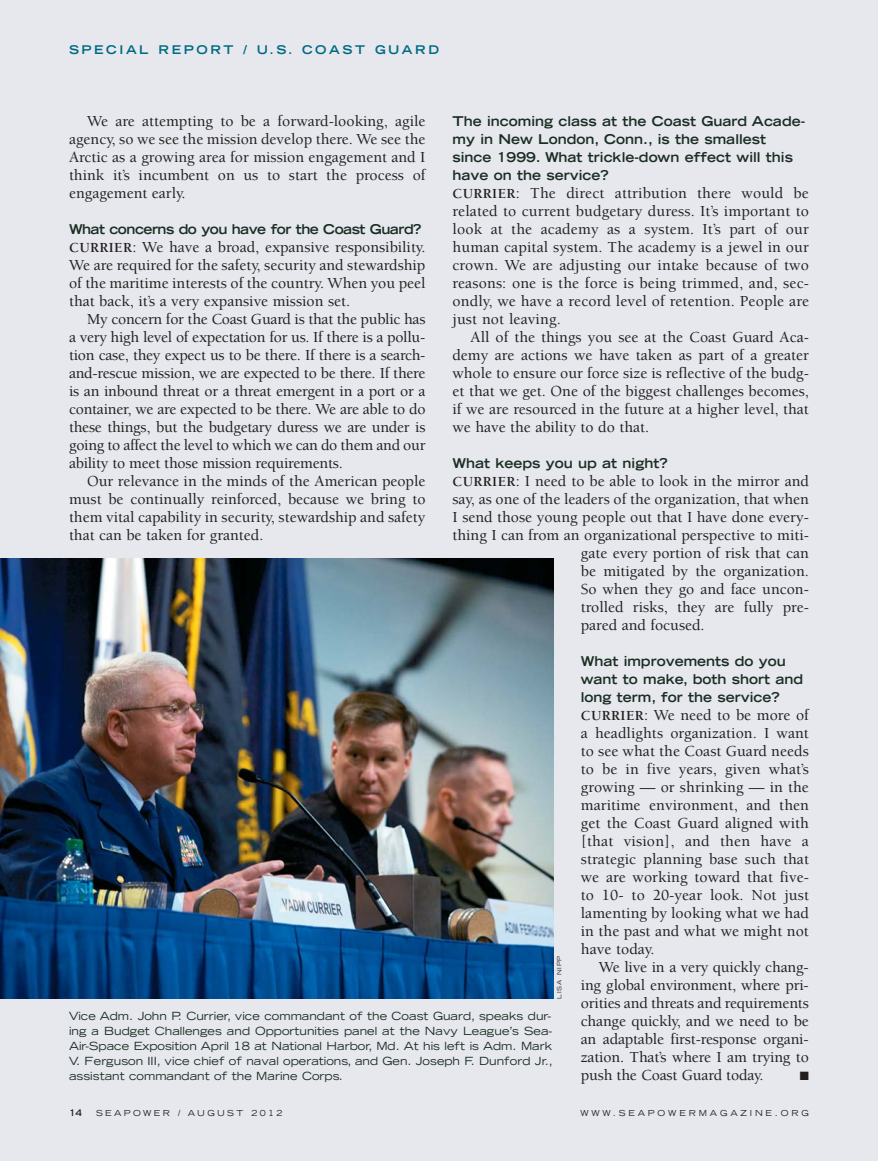
<style>
.page{position:relative;width:878px;height:1161px;background:#e6e8ed}
.page>*{position:absolute;margin:0;border:0;box-sizing:border-box;transform-origin:0 0}
.t1{font:500 15.75px/18px "Berkeley";color:#231f20;text-align:justify}
.t2{font:700 expanded 13.5px/18px "Trade Gothic LH";color:#1a2d23}
.t3{font:700 expanded 13.5px "Trade Gothic LH";letter-spacing:-.035em;color:#1a2d23}
.t4{font:700 expanded 12px "Trade Gothic LH";letter-spacing:.215em;color:#006a84}
.t5{font:12px "Zapf Dingbats";color:#231f20}
.t6{font:expanded 11.25px/15px "Trade Gothic LH";color:#1a2d23}
.t7{font:700 expanded 9px "Trade Gothic LH";color:#231f20}
.t8{font:expanded 8.25px "Trade Gothic LH";letter-spacing:.345em;color:#231f20}
.t9{font:expanded 8.25px "Trade Gothic LH";letter-spacing:.29em;color:#231f20}
.t10{font:expanded 6px "Trade Gothic LH";letter-spacing:.145em;color:#231f20}
.s1{font-weight:700;font-size:14.25px}
</style>
<div class="page">
<img style="left:0;top:558px;width:554px;height:441px">
<p class="t4" style="left:69px;top:45px;width:371px">SPECIAL REPORT / U.S. COAST GUARD</p>
<p class="t1" style="left:69px;top:113px;width:358px;text-indent:18px">We are attempting to be a forward-looking, agile agency, so we see the mission develop there. We see the Arctic as a growing area for mission engagement and I think it’s incumbent on us to start the process of engagement early.</p>
<p class="t3" style="left:69px;top:224px;width:354px">What concerns do you have for the Coast Guard?</p>
<p class="t1" style="left:69px;top:239px;width:358px"><span class="s1">CURRIER</span>: We have a broad, expansive responsibility.<br>We are required for the safety, security and stewardship of the maritime interests of the country. When you peel that back, it’s a very expansive mission set.</p>
<p class="t1" style="left:69px;top:311px;width:358px;text-indent:18px">My concern for the Coast Guard is that the public has a very high level of expectation for us. If there is a pollu&shy;tion case, they expect us to be there. If there is a search&shy;and-rescue mission, we are expected to be there. If there is an inbound threat or a threat emergent in a port or a container, we are expected to be there. We are able to do these things, but the budgetary duress we are under is going to affect the level to which we can do them and our ability to meet those mission requirements.</p>
<p class="t1" style="left:69px;top:473px;width:358px;text-indent:18px">Our relevance in the minds of the American people must be continually reinforced, because we bring to them vital capability in security, stewardship and safety that can be taken for granted.</p>
<p class="t2" style="left:452px;top:113px;width:354px">The incoming class at the Coast Guard Acade&shy;my in New London, Conn., is the smallest since 1999. What trickle-down effect will this have on the service?</p>
<p class="t1" style="left:452px;top:185px;width:358px"><span class="s1">CURRIER</span>: The direct attribution there would be related to current budgetary duress. It’s important to look at the academy as a system. It’s part of our human capital system. The academy is a jewel in our crown. We are adjusting our intake because of two reasons: one is the force is being trimmed, and, sec&shy;ondly, we have a record level of retention. People are just not leaving.</p>
<p class="t1" style="left:452px;top:329px;width:358px;text-indent:18px">All of the things you see at the Coast Guard Aca - demy are actions we have taken as part of a greater whole to ensure our force size is reflective of the budg&shy;et that we get. One of the biggest challenges becomes, if we are resourced in the future at a higher level, that we have the ability to do that.</p>
<p class="t2" style="left:452px;top:455px;width:216px">What keeps you up at night?</p>
<p class="t1" style="left:452px;top:473px;width:358px"><span class="s1">CURRIER</span>: I need to be able to look in the mirror and</p>
<p class="t1" style="left:452px;top:491px;width:358px">say, as one of the leaders of the organization, that when</p>
<p class="t1" style="left:452px;top:509px;width:358px">I send those young people out that I have done every-</p>
<p class="t1" style="left:452px;top:527px;width:358px">thing I can from an organizational perspective to miti-</p>
<p class="t1" style="left:581px;top:545px;width:229px">gate every portion of risk that can</p>
<p class="t1" style="left:581px;top:563px;width:230px">be mitigated by the organization.</p>
<p class="t1" style="left:581px;top:581px;width:230px">So when they go and face uncon-</p>
<p class="t1" style="left:581px;top:599px;width:229px">trolled risks, they are fully pre-</p>
<p class="t1" style="left:581px;top:617px;width:125px">pared and focused.</p>
<p class="t2" style="left:581px;top:653px;width:224px">What improvements do you want to make, both short and long term, for the service?</p>
<p class="t1" style="left:581px;top:707px;width:230px"><span class="s1">CURRIER</span>: We need to be more of a headlights organization. I want to see what the Coast Guard needs to be in five years, given what’s growing — or shrinking — in the maritime environment, and then get the Coast Guard aligned with [that vision], and then have a strategic planning base such that we are working toward that five&shy;to 10- to 20-year look. Not just lamenting by looking what we had in the past and what we might not have today.</p>
<p class="t1" style="left:580px;top:959px;width:229px;text-indent:18px">We live in a very quickly chang&shy;ing global environment, where pri&shy;orities and threats and requirements change quickly, and we need to be an adaptable first-response organi&shy;zation. That’s where I am trying to push the Coast Guard today.</p>
<p class="t10" style="left:557px;top:999px;width:45px;rotate:-90deg">LISA NIPP</p>
<p class="t6" style="left:69px;top:1009px;width:485px">Vice Adm. John P. Currier, vice commandant of the Coast Guard, speaks dur&shy;ing a Budget Challenges and Opportunities panel at the Navy League’s Sea-Air-Space Exposition April 18 at National Harbor, Md. At his left is Adm. Mark V. Ferguson III, vice chief of naval operations, and Gen. Joseph F. Dunford Jr., assistant commandant of the Marine Corps.</p>
<p class="t5" style="left:799px;top:1070px;width:11px">■</p>
<p class="t7" style="left:69px;top:1109px;width:14px">14</p>
<p class="t9" style="left:96px;top:1110px;width:188px">SEAPOWER / AUGUST 2012</p>
<p class="t8" style="left:580px;top:1110px;width:230px">WWW.SEAPOWERMAGAZINE.ORG</p>
</div>
